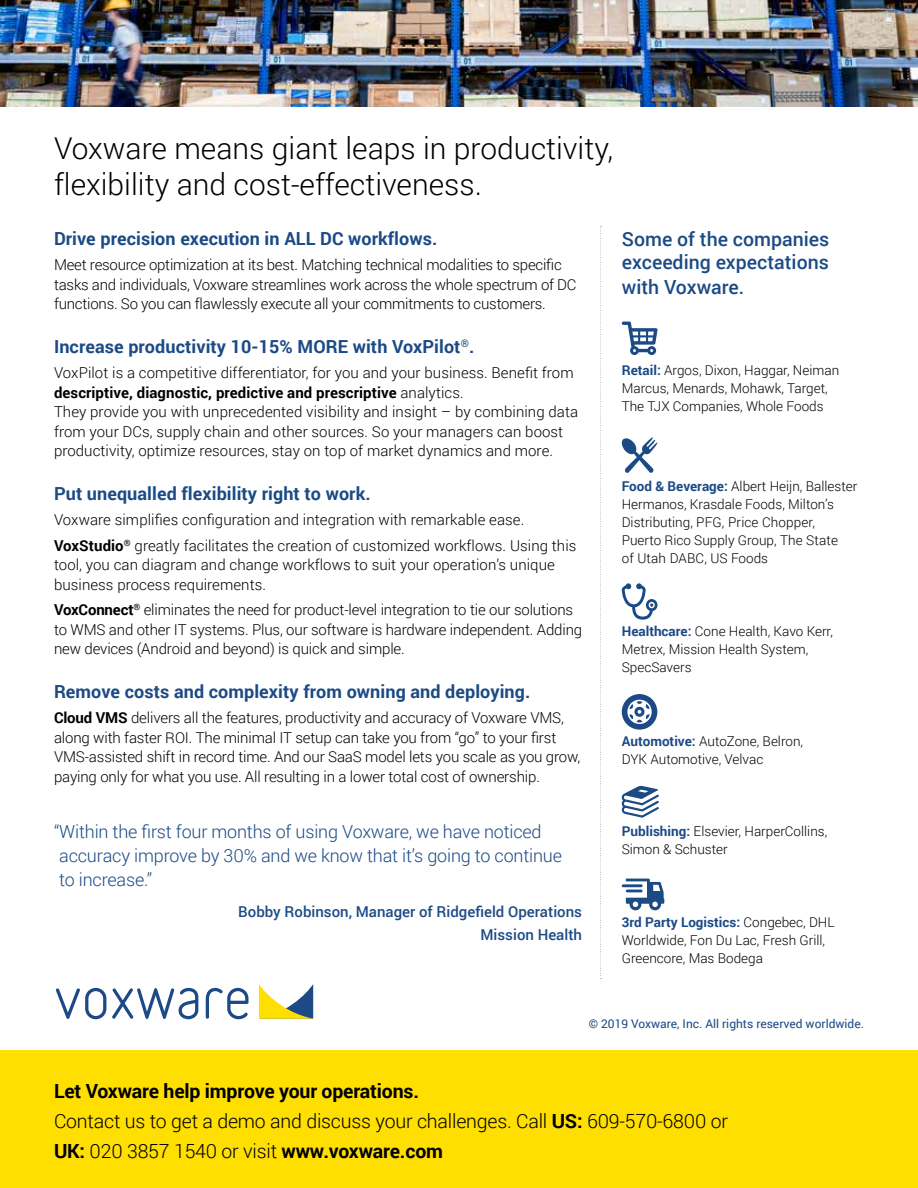
<style>
.page{position:relative;width:918px;height:1188px;background:#fff}
.page>*{position:absolute;margin:0;border:0;box-sizing:border-box;transform-origin:0 0}
.t1{font:300 30px/36px "Roboto";color:#000}
.t2{font:300 19.5px/30px "Roboto";letter-spacing:-.01em;color:#000}
.t3{font:500 19.5px/22.5px "Roboto";color:#1b4a85}
.t4{font:700 18px "Roboto";letter-spacing:.005em;color:#1b4a85}
.t5{font:300 18px/24px "Roboto";letter-spacing:-.01em;color:#1b4a85}
.t6{font:300 15px/19.5px "Roboto";letter-spacing:-.01em;color:#000}
.t7{font:500 15px/22.5px "Roboto";color:#1b4a85;text-align:right}
.t8{font:300 13.5px/18px "Roboto";color:#000}
.t9{font:12px "Roboto";color:#1b4a85}
.s1{font-weight:700}
.s2{font-weight:700;color:#1b4a85}
</style>
<div class="page">
<div style="left:0;top:1051px;width:918px;height:137px;background:#ffdf00"></div>
<img style="left:0;top:0;width:918px;height:107px">
<svg style="left:600px;top:226px;width:2px;height:753px"></svg>
<svg style="left:622px;top:322px;width:36px;height:33px"></svg>
<svg style="left:622px;top:879px;width:42px;height:31px"></svg>
<svg style="left:621px;top:437px;width:37px;height:36px"></svg>
<svg style="left:622px;top:583px;width:36px;height:37px"></svg>
<svg style="left:622px;top:694px;width:35px;height:36px"></svg>
<svg style="left:621px;top:786px;width:38px;height:32px"></svg>
<svg style="left:56px;top:988px;width:50px;height:31px"></svg>
<svg style="left:112px;top:988px;width:86px;height:31px"></svg>
<svg style="left:206px;top:988px;width:43px;height:31px"></svg>
<svg style="left:259px;top:984px;width:54px;height:35px"></svg>
<h1 class="t1" style="left:54px;top:130px;width:561px">Voxware means giant leaps in productivity, flexibility and cost-effectiveness.</h1>
<p class="t4" style="left:54px;top:226px;width:385px">Drive precision execution in ALL DC workflows.</p>
<p class="t6" style="left:54px;top:255px;width:524px">Meet resource optimization at its best. Matching technical modalities to specific tasks and individuals, Voxware streamlines work across the whole spectrum of DC functions. So you can flawlessly execute all your commitments to customers.</p>
<p class="t4" style="left:54px;top:334px;width:422px">Increase productivity 10-15% MORE with VoxPilot<sup>®</sup>.</p>
<p class="t6" style="left:54px;top:363px;width:526px">VoxPilot is a competitive differentiator, for you and your business. Benefit from <span class="s1">descriptive, diagnostic, predictive and prescriptive</span> analytics.<br>They provide you with unprecedented visibility and insight – by combining data from your DCs, supply chain and other sources. So your managers can boost productivity, optimize resources, stay on top of market dynamics and more.</p>
<p class="t4" style="left:54px;top:481px;width:318px">Put unequalled flexibility right to work.</p>
<p class="t6" style="left:54px;top:507px;width:524px;line-height:25.5px">Voxware simplifies configuration and integration with remarkable ease.<br><span class="s1">VoxStudio</span><sup>®</sup> greatly facilitates the creation of customized workflows. Using this</p>
<p class="t6" style="left:54px;top:555px;width:502px">tool, you can diagram and change workflows to suit your operation’s unique business process requirements.</p>
<p class="t6" style="left:54px;top:600px;width:530px"><span class="s1">VoxConnect</span><sup>®</sup> eliminates the need for product-level integration to tie our solutions to WMS and other IT systems. Plus, our software is hardware independent. Adding new devices (Android and beyond) is quick and simple.</p>
<p class="t4" style="left:54px;top:679px;width:478px">Remove costs and complexity from owning and deploying.</p>
<p class="t6" style="left:54px;top:708px;width:528px"><span class="s1">Cloud VMS</span> delivers all the features, productivity and accuracy of Voxware VMS, along with faster ROI. The minimal IT setup can take you from “go” to your first VMS-assisted shift in record time. And our SaaS model lets you scale as you grow, paying only for what you use. All resulting in a lower total cost of ownership.</p>
<h2 class="t3" style="left:622px;top:228px;width:209px">Some of the companies exceeding expectations</h2>
<h2 class="t3" style="left:622px;top:276px;width:124px">with Voxware.</h2>
<p class="t8" style="left:622px;top:361px;width:219px"><span class="s2">Retail:</span> Argos, Dixon, Haggar, Neiman<br>Marcus, Menards, Mohawk, Target,<br>The TJX Companies, Whole Foods</p>
<p class="t8" style="left:622px;top:477px;width:237px"><span class="s2">Food &amp; Beverage:</span> Albert Heijn, Ballester Hermanos, Krasdale Foods, Milton’s Distributing, PFG, Price Chopper, Puerto Rico Supply Group, The State<br>of Utah DABC, US Foods</p>
<p class="t8" style="left:622px;top:622px;width:213px"><span class="s2">Healthcare:</span> Cone Health, Kavo Kerr,<br>Metrex, Mission Health System,<br>SpecSavers</p>
<p class="t8" style="left:622px;top:732px;width:183px"><span class="s2">Automotive:</span> AutoZone, Belron,<br>DYK Automotive, Velvac</p>
<p class="t5" style="left:54px;top:819px;width:510px">“Within the first four months of using Voxware, we have noticed accuracy improve by 30% and we know that it’s going to continue to increase.”</p>
<p class="t7" style="left:238px;top:900px;width:345px">Bobby Robinson, Manager of Ridgefield Operations<br>Mission Health</p>
<p class="t8" style="left:622px;top:822px;width:207px"><span class="s2">Publishing:</span> Elsevier, HarperCollins,<br>Simon &amp; Schuster</p>
<p class="t8" style="left:622px;top:913px;width:214px"><span class="s2">3rd Party Logistics:</span> Congebec, DHL<br>Worldwide, Fon Du Lac, Fresh Grill,<br>Greencore, Mas Bodega</p>
<p class="t9" style="left:589px;top:1016px;width:277px">© 2019 Voxware, Inc. All rights reserved worldwide.</p>
<h2 class="t2" style="left:54px;top:1075px;width:676px"><span class="s1">Let Voxware help improve your operations.<br></span>Contact us to get a demo and discuss your challenges. Call <span class="s1">US:</span> 609-570-6800 or<br><span class="s1">UK:</span> 020 3857 1540 or visit <span class="s1">www.voxware.com</span></h2>
</div>
